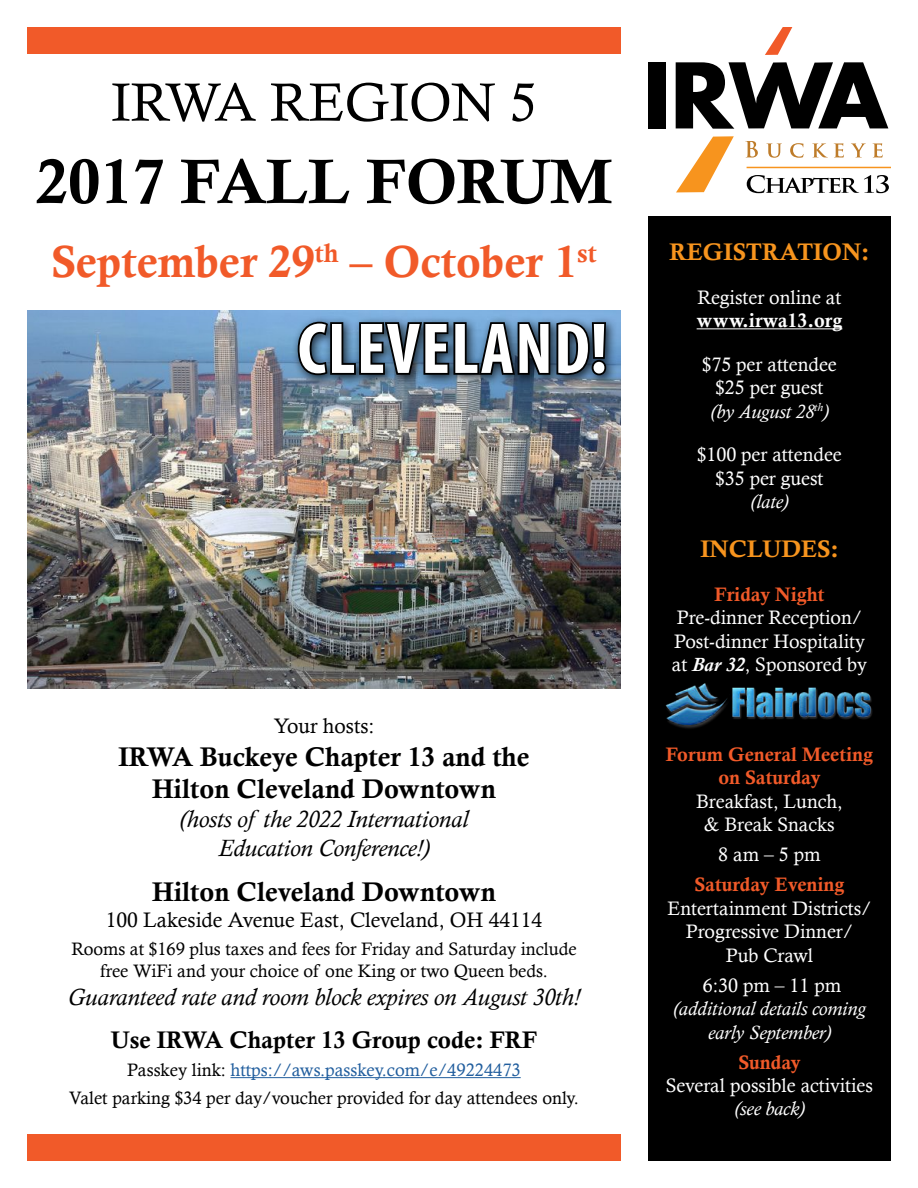
<style>
.page{position:relative;width:918px;height:1188px;background:#fff}
.page>*{position:absolute;margin:0;border:0;box-sizing:border-box;transform-origin:0 0}
.t1{font:700 condensed 72.6px "Myriad Pro";letter-spacing:.02em;color:#fff}
.t2{font:63px "Calis MT Bol";color:#000}
.t3{font:54px "Calisto";color:#000}
.t4{font:45px "Calis MT Bol";color:#f15a29}
.t5{font:27px/32.4px "Calis MT Bol";color:#000;text-align:center}
.t6{font:italic 24px/28.8px "Calisto";color:#000;text-align:center}
.t7{font:24px "Calis MT Bol";color:#000}
.t8{font:24px "Calis MT Bol";color:#f7941e}
.t9{font:21px "Calisto";color:#000}
.t10{font:19.5px/23.4px "Calisto";color:#fff;text-align:center}
.t11{font:19.5px/23.4px "Calis MT Bol";color:#f15a29;text-align:center}
.t12{font:italic 19.5px/23.4px "Calisto";color:#fff;text-align:center}
.t13{font:19.5px "Calis MT Bol";color:#fff}
.t14{font:18px/21.6px "Calisto";color:#000;text-align:center}
.s1{color:#215e9e}
.s2{font-style:italic}
.s3{font-weight:700;font-style:italic}
</style>
<div class="page">
<img style="left:27px;top:310px;width:594px;height:378px">
<div style="left:27px;top:27px;width:594px;height:27px;background:#f15a29"></div>
<div style="left:27px;top:1134px;width:594px;height:27px;background:#f15a29"></div>
<div style="left:291px;top:315px;width:327px;height:72px;background:#000;opacity:.75"></div>
<svg style="left:296px;top:320px;width:312px;height:57px;background:#2a3d4e"></svg>
<hr style="left:231px;top:1077px;width:290px;height:1px;background:#215e9e">
<div style="left:648px;top:216px;width:243px;height:945px;background:#000"></div>
<hr style="left:697px;top:328px;width:145px;height:1px;background:#fff">
<img style="left:665px;top:683px;width:207px;height:46px">
<svg style="left:745px;top:141px;width:13px;height:17px"></svg>
<svg style="left:766px;top:143px;width:16px;height:15px"></svg>
<svg style="left:790px;top:143px;width:14px;height:15px"></svg>
<svg style="left:812px;top:143px;width:15px;height:14px"></svg>
<svg style="left:834px;top:143px;width:10px;height:15px"></svg>
<svg style="left:851px;top:143px;width:15px;height:14px"></svg>
<svg style="left:873px;top:143px;width:10px;height:15px"></svg>
<svg style="left:747px;top:175px;width:142px;height:18px"></svg>
<hr style="left:747px;top:167px;width:144px;height:1px;background:#f7941e">
<svg style="left:676px;top:136px;width:58px;height:56px"></svg>
<svg style="left:765px;top:27px;width:27px;height:28px"></svg>
<div style="left:648px;top:62px;width:17px;height:66px;background:#000"></div>
<svg style="left:676px;top:62px;width:212px;height:67px"></svg>
<h3 class="t3" style="left:111px;top:71px;width:427px">IRWA REGION 5</h3>
<h2 class="t2" style="left:36px;top:145px;width:577px">2017 FALL FORUM</h2>
<h3 class="t4" style="left:51px;top:236px;width:547px">September 29<sup>th</sup> – October 1<sup>st</sup></h3>
<h1 class="t1" style="left:298px;top:303px;width:311px">CLEVELAND!</h1>
<p class="t9" style="left:274px;top:714px;width:102px">Your hosts:</p>
<h3 class="t5" style="left:119px;top:740px;width:412px">IRWA Buckeye Chapter 13 and the<br>Hilton Cleveland Downtown</h3>
<p class="t6" style="left:180px;top:804px;width:290px">(hosts of the 2022 International<br>Education Conference!)</p>
<h3 class="t5" style="left:152px;top:876px;width:345px">Hilton Cleveland Downtown</h3>
<p class="t9" style="left:106px;top:907px;width:438px">100 Lakeside Avenue East, Cleveland, OH 44114</p>
<p class="t14" style="left:71px;top:938px;width:507px">Rooms at $169 plus taxes and fees for Friday and Saturday include free WiFi and your choice of one King or two Queen beds.</p>
<p class="t6" style="left:68px;top:983px;width:514px">Guaranteed rate and room block expires on August 30th!</p>
<p class="t7" style="left:111px;top:1026px;width:428px">Use IRWA Chapter 13 Group code: FRF</p>
<p class="t14" style="left:69px;top:1056px;width:511px;line-height:28.3px">Passkey link: <span class="s1">https://aws.passkey.com/e/49224473<br></span>Valet parking $34 per day/voucher provided for day attendees only.</p>
<p class="t8" style="left:669px;top:238px;width:202px">REGISTRATION:</p>
<p class="t10" style="left:698px;top:285px;width:145px">Register online at</p>
<p class="t13" style="left:697px;top:309px;width:147px">www.irwa13.org</p>
<p class="t10" style="left:702px;top:352px;width:136px">$75 per attendee $25 per guest <span class="s2">(by August 28</span><sup>th</sup><span class="s2">)</span></p>
<p class="t10" style="left:697px;top:443px;width:146px">$100 per attendee $35 per guest</p>
<p class="t12" style="left:750px;top:490px;width:39px">(late)</p>
<p class="t8" style="left:700px;top:535px;width:140px">INCLUDES:</p>
<p class="t11" style="left:715px;top:582px;width:111px">Friday Night</p>
<p class="t10" style="left:672px;top:606px;width:197px;text-align:left">Pre-dinner Reception/<br>Post-dinner Hospitality at <span class="s3">Bar 32</span>, Sponsored by</p>
<p class="t11" style="left:666px;top:742px;width:209px">Forum General Meeting on Saturday</p>
<p class="t10" style="left:696px;top:789px;width:148px">Breakfast, Lunch, &amp; Break Snacks</p>
<p class="t10" style="left:718px;top:843px;width:104px">8 am – 5 pm</p>
<p class="t11" style="left:694px;top:873px;width:151px">Saturday Evening</p>
<p class="t10" style="left:667px;top:896px;width:206px">Entertainment Districts/<br>Progressive Dinner/<br>Pub Crawl</p>
<p class="t10" style="left:703px;top:973px;width:140px">6:30 pm – 11 pm</p>
<p class="t12" style="left:673px;top:997px;width:194px">(additional details coming early September)</p>
<p class="t11" style="left:738px;top:1050px;width:64px">Sunday</p>
<p class="t10" style="left:666px;top:1074px;width:209px">Several possible activities</p>
<p class="t12" style="left:734px;top:1097px;width:72px">(see back)</p>
</div>
